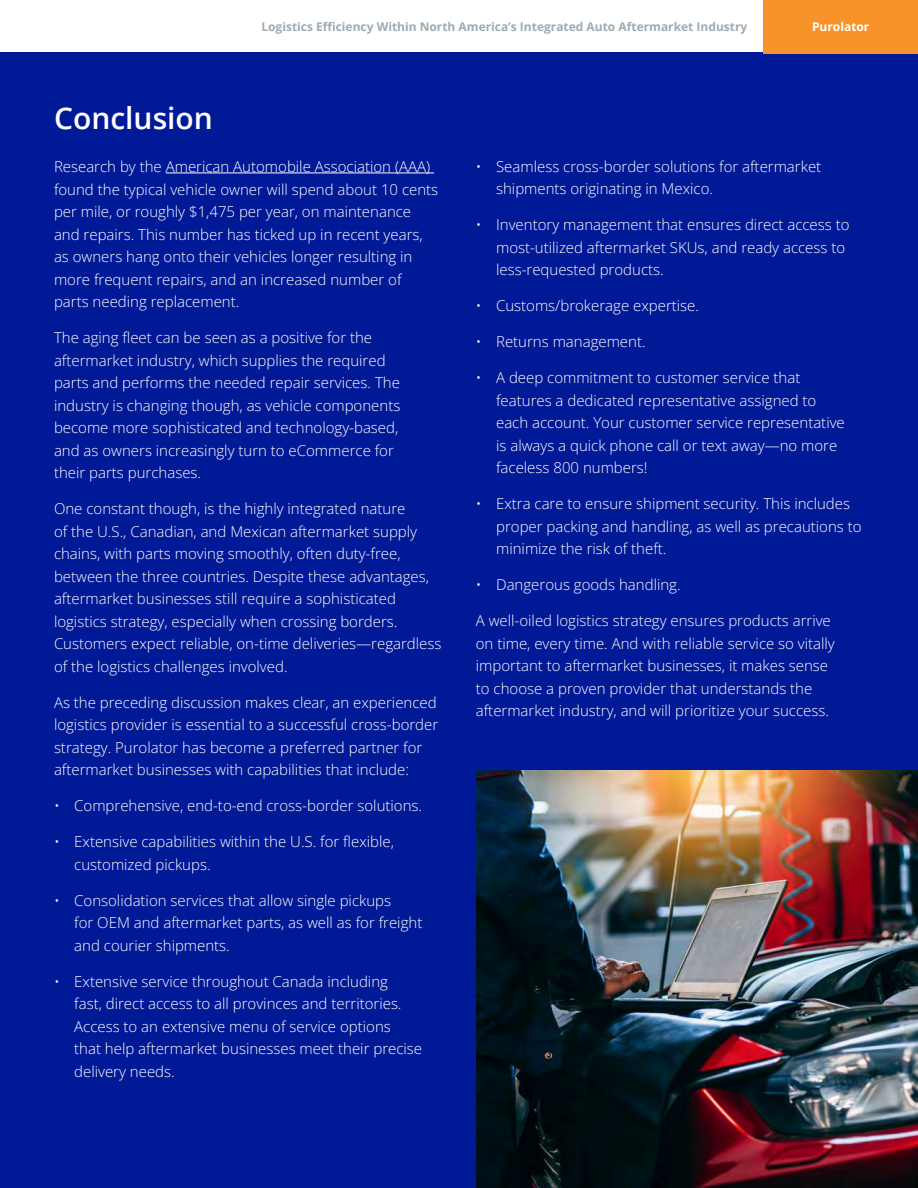
<style>
.page{position:relative;width:918px;height:1188px;background:#fff}
.page>*{position:absolute;margin:0;border:0;box-sizing:border-box;transform-origin:0 0}
.Section_Header{font:600 30px "Open Sans";color:#fff}
.Body_Copy{font:300 15px/22.5px "Open Sans";color:#fff}
.t1{font:700 12px "Open Sans";color:#9faab2}
.t2{font:700 12px "Open Sans";color:#fff}
</style>
<div class="page">
<div style="left:0;top:52px;width:918px;height:1136px;background:#001996"></div>
<hr style="left:166px;top:173px;width:268px;height:1px;background:#fff">
<div style="left:764px;top:0;width:154px;height:54px;background:#f79328"></div>
<img style="left:477px;top:770px;width:441px;height:418px">
<p class="t1" style="left:261px;top:18px;width:487px">Logistics Efficiency Within North America’s Integrated Auto Aftermarket Industry</p>
<p class="t2" style="left:812px;top:18px;width:59px">Purolator</p>
<p class="Section_Header" style="left:54px;top:98px;width:161px">Conclusion</p>
<p class="Body_Copy" style="left:54px;top:155px;width:386px">Research by the American Automobile Association (AAA) found the typical vehicle owner will spend about 10 cents per mile, or roughly $1,475 per year, on maintenance and repairs. This number has ticked up in recent years, as owners hang onto their vehicles longer resulting in more frequent repairs, and an increased number of parts needing replacement.</p>
<p class="Body_Copy" style="left:54px;top:326px;width:348px">The aging fleet can be seen as a positive for the aftermarket industry, which supplies the required parts and performs the needed repair services. The industry is changing though, as vehicle components become more sophisticated and technology-based, and as owners increasingly turn to eCommerce for their parts purchases.</p>
<p class="Body_Copy" style="left:54px;top:497px;width:389px">One constant though, is the highly integrated nature<br>of the U.S., Canadian, and Mexican aftermarket supply chains, with parts moving smoothly, often duty-free, between the three countries. Despite these advantages, aftermarket businesses still require a sophisticated logistics strategy, especially when crossing borders.<br>Customers expect reliable, on-time deliveries—regardless of the logistics challenges involved.</p>
<p class="Body_Copy" style="left:54px;top:691px;width:386px">As the preceding discussion makes clear, an experienced logistics provider is essential to a successful cross-border strategy. Purolator has become a preferred partner for aftermarket businesses with capabilities that include:</p>
<p class="Body_Copy" style="left:54px;top:794px;width:370px">• Comprehensive, end-to-end cross-border solutions.</p>
<p class="Body_Copy" style="left:74px;top:830px;width:321px;text-indent:-20px">• Extensive capabilities within the U.S. for flexible, customized pickups.</p>
<p class="Body_Copy" style="left:74px;top:889px;width:350px;text-indent:-20px">• Consolidation services that allow single pickups<br>for OEM and aftermarket parts, as well as for freight and courier shipments.</p>
<p class="Body_Copy" style="left:74px;top:970px;width:349px;text-indent:-20px">• Extensive service throughout Canada including<br>fast, direct access to all provinces and territories.<br>Access to an extensive menu of service options<br>that help aftermarket businesses meet their precise delivery needs.</p>
<p class="Body_Copy" style="left:496px;top:155px;width:327px;text-indent:-20px">• Seamless cross-border solutions for aftermarket shipments originating in Mexico.</p>
<p class="Body_Copy" style="left:496px;top:213px;width:355px;text-indent:-20px">• Inventory management that ensures direct access to most-utilized aftermarket SKUs, and ready access to less-requested products.</p>
<p class="Body_Copy" style="left:476px;top:294px;width:225px">• Customs/brokerage expertise.</p>
<p class="Body_Copy" style="left:476px;top:330px;width:171px">• Returns management.</p>
<p class="Body_Copy" style="left:496px;top:366px;width:350px;text-indent:-20px">• A deep commitment to customer service that features a dedicated representative assigned to each account. Your customer service representative is always a quick phone call or text away—no more faceless 800 numbers!</p>
<p class="Body_Copy" style="left:496px;top:492px;width:367px;text-indent:-20px">• Extra care to ensure shipment security. This includes proper packing and handling, as well as precautions to minimize the risk of theft.</p>
<p class="Body_Copy" style="left:476px;top:573px;width:206px">• Dangerous goods handling.</p>
<p class="Body_Copy" style="left:476px;top:609px;width:360px">A well-oiled logistics strategy ensures products arrive on time, every time. And with reliable service so vitally important to aftermarket businesses, it makes sense to choose a proven provider that understands the aftermarket industry, and will prioritize your success.</p>
</div>
